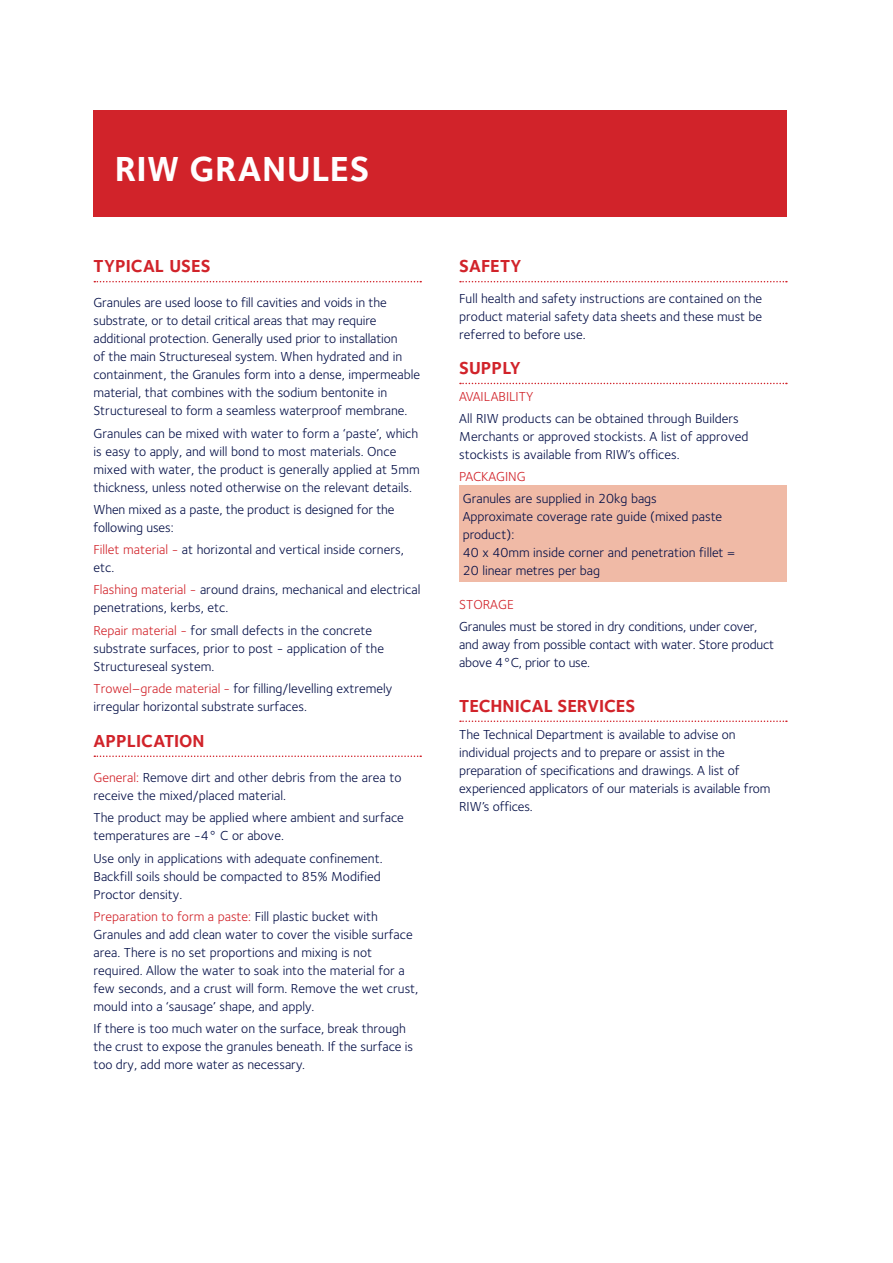
<style>
.page{position:relative;width:893px;height:1263px;background:#fff}
.page>*{position:absolute;margin:0;border:0;box-sizing:border-box;transform-origin:0 0}
.t1{font:700 36px "Foundry Sterling";letter-spacing:.015em;color:#fff}
.t2{font:700 18px "Foundry Sterling";color:#d1232a}
.t3{font:13.5px/18px "Foundry Sterling";color:#030e46}
.t4{font:13.5px "Foundry Sterling";color:#d1232a}
.s1{color:#d1232a}
</style>
<div class="page">
<div style="left:459px;top:485px;width:328px;height:97px;background:#f0baa6"></div>
<div style="left:94px;top:111px;width:693px;height:106px;background:#d1232a"></div>
<svg style="left:94px;top:281px;width:327px;height:1px"></svg>
<svg style="left:94px;top:755px;width:327px;height:2px"></svg>
<svg style="left:460px;top:281px;width:327px;height:1px"></svg>
<svg style="left:460px;top:383px;width:327px;height:1px"></svg>
<svg style="left:460px;top:720px;width:327px;height:2px"></svg>
<h1 class="t1" style="left:115px;top:147px;width:256px">RIW GRANULES</h1>
<h2 class="t2" style="left:94px;top:256px;width:118px">TYPICAL USES</h2>
<p class="t3" style="left:94px;top:294px;width:328px">Granules are used loose to fill cavities and voids in the substrate, or to detail critical areas that may require additional protection. Generally used prior to installation<br>of the main Structureseal system. When hydrated and in containment, the Granules form into a dense, impermeable material, that combines with the sodium bentonite in Structureseal to form a seamless waterproof membrane.</p>
<p class="t3" style="left:94px;top:424px;width:328px">Granules can be mixed with water to form a ‘paste’, which is easy to apply, and will bond to most materials. Once mixed with water, the product is generally applied at 5mm thickness, unless noted otherwise on the relevant details.</p>
<p class="t3" style="left:94px;top:500px;width:303px">When mixed as a paste, the product is designed for the following uses:</p>
<p class="t3" style="left:94px;top:541px;width:312px"><span class="s1">Fillet material -</span> at horizontal and vertical inside corners, etc.</p>
<p class="t3" style="left:94px;top:581px;width:328px"><span class="s1">Flashing material -</span> around drains, mechanical and electrical penetrations, kerbs, etc.</p>
<p class="t3" style="left:94px;top:621px;width:292px"><span class="s1">Repair material -</span> for small defects in the concrete substrate surfaces, prior to post - application of the<br>Structureseal system.</p>
<p class="t3" style="left:94px;top:679px;width:300px"><span class="s1">Trowel–grade material -</span> for filling/levelling extremely irregular horizontal substrate surfaces.</p>
<h2 class="t2" style="left:94px;top:730px;width:113px">APPLICATION</h2>
<p class="t3" style="left:94px;top:769px;width:309px"><span class="s1">General:</span> Remove dirt and other debris from the area to receive the mixed/placed material.</p>
<p class="t3" style="left:94px;top:809px;width:312px">The product may be applied where ambient and surface temperatures are -4° C or above.</p>
<p class="t3" style="left:94px;top:849px;width:291px">Use only in applications with adequate confinement.<br>Backfill soils should be compacted to 85% Modified<br>Proctor density.</p>
<p class="t3" style="left:94px;top:907px;width:326px"><span class="s1">Preparation to form a paste:</span> Fill plastic bucket with Granules and add clean water to cover the visible surface area. There is no set proportions and mixing is not required. Allow the water to soak into the material for a few seconds, and a crust will form. Remove the wet crust, mould into a ‘sausage’ shape, and apply.</p>
<p class="t3" style="left:94px;top:1019px;width:321px">If there is too much water on the surface, break through the crust to expose the granules beneath. If the surface is too dry, add more water as necessary.</p>
<h2 class="t2" style="left:459px;top:256px;width:64px">SAFETY</h2>
<p class="t3" style="left:459px;top:290px;width:305px;text-align:justify">Full health and safety instructions are contained on the product material safety data sheets and these must be referred to before use.</p>
<h2 class="t2" style="left:459px;top:357px;width:63px">SUPPLY</h2>
<p class="t4" style="left:459px;top:388px;width:76px">AVAILABILITY</p>
<p class="t3" style="left:459px;top:410px;width:291px">All RIW products can be obtained through Builders<br>Merchants or approved stockists. A list of approved stockists is available from RIW’s offices.</p>
<p class="t4" style="left:459px;top:469px;width:68px">PACKAGING</p>
<p class="t3" style="left:463px;top:490px;width:274px">Granules are supplied in 20kg bags<br>Approximate coverage rate guide (mixed paste product):<br>40 x 40mm inside corner and penetration fillet =<br>20 linear metres per bag</p>
<p class="t4" style="left:459px;top:597px;width:56px">STORAGE</p>
<p class="t3" style="left:459px;top:618px;width:316px">Granules must be stored in dry conditions, under cover, and away from possible contact with water. Store product above 4°C, prior to use.</p>
<h2 class="t2" style="left:459px;top:695px;width:178px">TECHNICAL SERVICES</h2>
<p class="t3" style="left:459px;top:725px;width:313px">The Technical Department is available to advise on individual projects and to prepare or assist in the preparation of specifications and drawings. A list of experienced applicators of our materials is available from RIW’s offices.</p>
</div>
